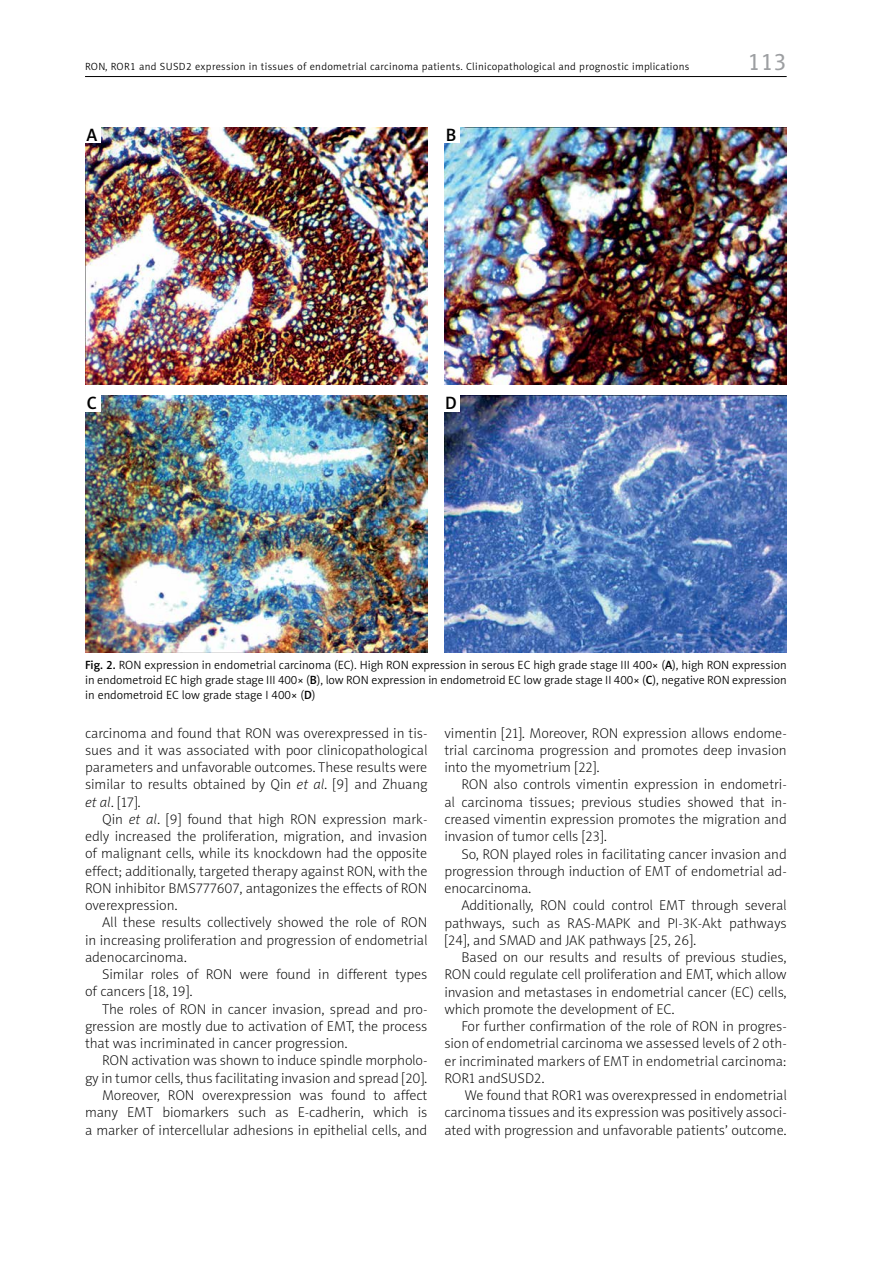
<style>
.page{position:relative;width:893px;height:1263px;background:#fff}
.page>*{position:absolute;margin:0;border:0;box-sizing:border-box;transform-origin:0 0}
.t1{font:24px "Naomi Sans EFN";color:#9d9fa2}
.t2{font:18px "Naomi Sans EFN Medium";color:#000}
.t3{font:14.25px/17.2px "Naomi Sans EFN Thin";color:#000;text-align:justify}
.t4{font:12px/15px "Naomi Sans EFN Light";color:#000;text-align:justify}
.t5{font:10.5px "Naomi Sans EFN Light";letter-spacing:.03em;color:#000}
.s1{font-family:"Naomi Sans EFN Medium"}
.s2{font-style:italic}
</style>
<div class="page">
<hr style="left:85px;top:76px;width:702px;height:1px;background:#000">
<img style="left:85px;top:128px;width:342px;height:256px">
<img style="left:444px;top:128px;width:343px;height:256px">
<img style="left:85px;top:396px;width:342px;height:256px">
<img style="left:444px;top:396px;width:343px;height:256px">
<div style="left:83px;top:125px;width:17px;height:17px;background:#fff"></div>
<div style="left:443px;top:125px;width:17px;height:17px;background:#fff"></div>
<div style="left:83px;top:394px;width:17px;height:17px;background:#fff"></div>
<div style="left:443px;top:394px;width:17px;height:17px;background:#fff"></div>
<p class="t5" style="left:85px;top:61px;width:606px">RON, ROR1 and SUSD2 expression in tissues of endometrial carcinoma patients. Clinicopathological and prognostic implications</p>
<h1 class="t1" style="left:747px;top:47px;width:41px">113</h1>
<p class="t2" style="left:86px;top:124px;width:12px">A</p>
<p class="t2" style="left:446px;top:124px;width:12px">B</p>
<p class="t2" style="left:87px;top:392px;width:12px">C</p>
<p class="t2" style="left:445px;top:392px;width:13px">D</p>
<p class="t4" style="left:85px;top:658px;width:703px"><span class="s1">Fig. 2.</span> RON expression in endometrial carcinoma (EC). High RON expression in serous EC high grade stage III 400× (<span class="s1">A</span>), high RON expression in endometroid EC high grade stage III 400× (<span class="s1">B</span>), low RON expression in endometroid EC low grade stage II 400× (<span class="s1">C</span>), negative RON expression in endometroid EC low grade stage I 400× (<span class="s1">D</span>)</p>
<p class="t3" style="left:85px;top:724px;width:344px">carcinoma and found that RON was overexpressed in tis&shy;sues and it was associated with poor clinicopathological parameters and unfavorable outcomes. These results were similar to results obtained by Qin <span class="s2">et al</span>. [9] and Zhuang <span class="s2">et al</span>. [17].</p>
<p class="t3" style="left:85px;top:810px;width:344px;text-indent:17px">Qin <span class="s2">et al</span>. [9] found that high RON expression mark&shy;edly increased the proliferation, migration, and invasion of malignant cells, while its knockdown had the opposite effect; additionally, targeted therapy against RON, with the RON inhibitor BMS777607, antagonizes the effects of RON overexpression.</p>
<p class="t3" style="left:85px;top:914px;width:344px;text-indent:17px">All these results collectively showed the role of RON in increasing proliferation and progression of endometrial adenocarcinoma.</p>
<p class="t3" style="left:85px;top:966px;width:344px;text-indent:17px">Similar roles of RON were found in different types of cancers [18, 19].</p>
<p class="t3" style="left:85px;top:1000px;width:344px;text-indent:17px">The roles of RON in cancer invasion, spread and pro&shy;gression are mostly due to activation of EMT, the process that was incriminated in cancer progression.</p>
<p class="t3" style="left:85px;top:1052px;width:344px;text-align:right">RON activation was shown to induce spindle morpholo&shy;gy in tumor cells, thus facilitating invasion and spread [20].<br>Moreover, RON overexpression was found to affect many EMT biomarkers such as E-cadherin, which is a marker of intercellular adhesions in epithelial cells, and</p>
<p class="t3" style="left:444px;top:724px;width:344px">vimentin [21]. Moreover, RON expression allows endome&shy;trial carcinoma progression and promotes deep invasion into the myometrium [22].</p>
<p class="t3" style="left:444px;top:776px;width:344px;text-indent:17px">RON also controls vimentin expression in endometri&shy;al carcinoma tissues; previous studies showed that in&shy;creased vimentin expression promotes the migration and invasion of tumor cells [23].</p>
<p class="t3" style="left:444px;top:845px;width:344px;text-indent:17px">So, RON played roles in facilitating cancer invasion and progression through induction of EMT of endometrial ad&shy;enocarcinoma.</p>
<p class="t3" style="left:444px;top:897px;width:344px;text-indent:17px">Additionally, RON could control EMT through several pathways, such as RAS-MAPK and PI-3K-Akt pathways [24], and SMAD and JAK pathways [25, 26].</p>
<p class="t3" style="left:444px;top:949px;width:344px;text-indent:17px">Based on our results and results of previous studies, RON could regulate cell proliferation and EMT, which allow invasion and metastases in endometrial cancer (EC) cells, which promote the development of EC.</p>
<p class="t3" style="left:444px;top:1018px;width:344px;text-indent:17px">For further confirmation of the role of RON in progres&shy;sion of endometrial carcinoma we assessed levels of 2 oth&shy;er incriminated markers of EMT in endometrial carcinoma:<br>ROR1 andSUSD2.</p>
<p class="t3" style="left:444px;top:1087px;width:344px;text-indent:20px">We found that ROR1 was overexpressed in endometrial carcinoma tissues and its expression was positively associ&shy;ated with progression and unfavorable patients’ outcome.</p>
</div>
